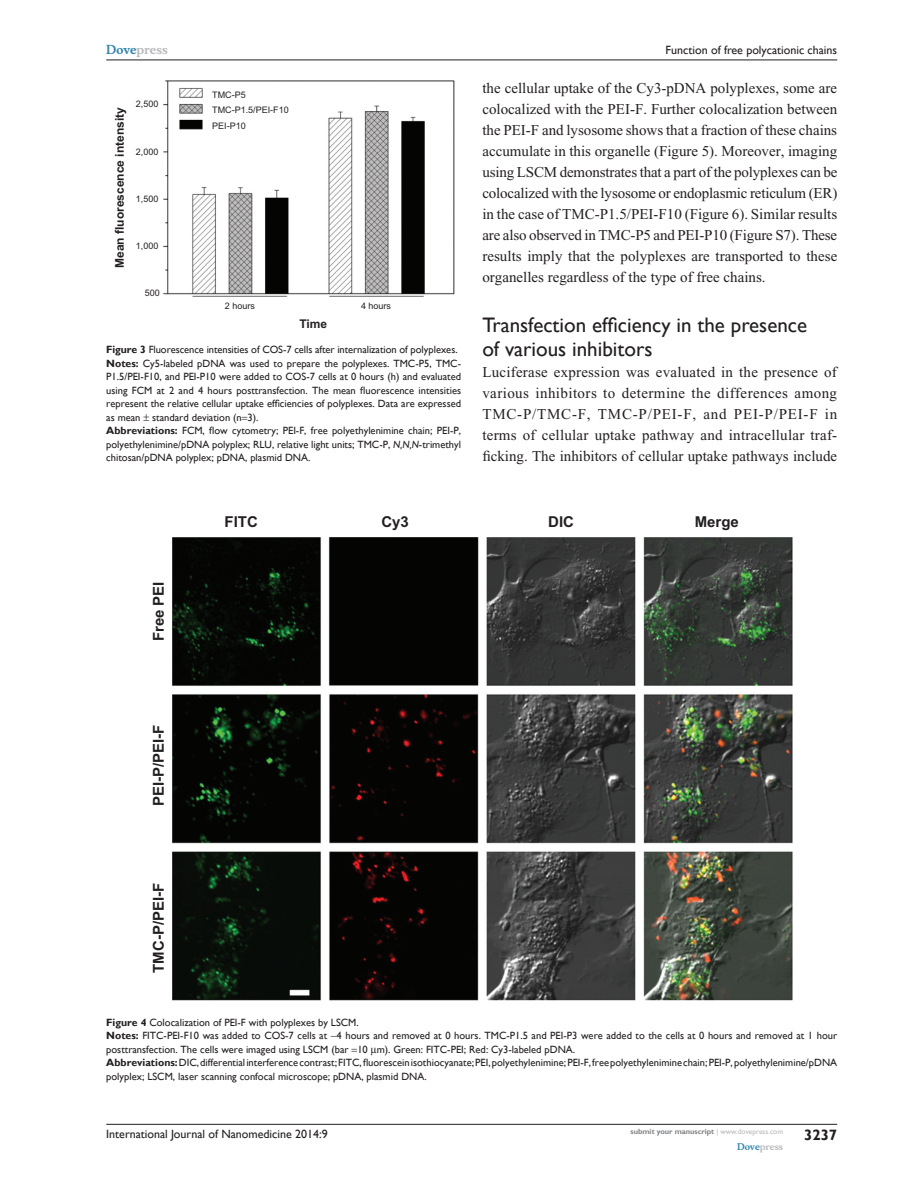
<style>
.page{position:relative;width:918px;height:1188px;background:#fff}
.page>*{position:absolute;margin:0;border:0;box-sizing:border-box;transform-origin:0 0}
.H2-2li{font:21px/24px "Gill Sans";color:#231f20}
.Tx{font:15px/21px "Times New Roman";color:#231f20;text-align:justify}
.TxF{font:15px/21px "Times New Roman";color:#231f20;text-align:justify}
.t1{font:700 15px "Arial";color:#231f20}
.t2{font:700 15px "Gill Sans";color:#231f20}
.t3{font:12px "Gill Sans";color:#231f20}
.t4{font:700 12px "Arial";color:#231f20}
.t5{font:700 12px "Musee";color:#b8b9bc}
.FC{font:10.5px/13.5px "Gill Sans";color:#231f20;text-align:justify}
.t6{font:9px "Arial";color:#231f20}
.t7{font:700 9px "Musee";color:#b8b9bc}
.t8{font:700 7.5px "Gill Sans";color:#808285}
.s1{color:#3485ae}
.s2{font-weight:700}
.s3{font-style:italic}
.s4{font-weight:400;color:#b8b9bc}
</style>
<div class="page">
<hr style="left:106px;top:1124px;width:731px;height:1px;background:#231f20">
<hr style="left:106px;top:60px;width:731px;height:1px;background:#231f20">
<img style="left:163px;top:81px;width:291px;height:216px">
<img style="left:172px;top:538px;width:620px;height:463px">
<p class="t5" style="left:106px;top:43px;width:63px"><span class="s1">Dove</span>press</p>
<p class="t4" style="left:112px;top:268px;width:162px;rotate:-90deg">Mean fluorescence intensity</p>
<p class="t6" style="left:136px;top:98px;width:24px">2,500</p>
<p class="t6" style="left:136px;top:146px;width:24px">2,000</p>
<p class="t6" style="left:136px;top:193px;width:24px">1,500</p>
<p class="t6" style="left:136px;top:240px;width:24px">1,000</p>
<p class="t6" style="left:145px;top:287px;width:17px">500</p>
<p class="t6" style="left:212px;top:89px;width:35px">TMC-P5</p>
<p class="t6" style="left:212px;top:120px;width:35px">PEI-P10</p>
<p class="t6" style="left:212px;top:104px;width:78px">TMC-P1.5/PEI-F10</p>
<p class="t6" style="left:225px;top:300px;width:32px">2 hours</p>
<p class="t4" style="left:299px;top:315px;width:29px">Time</p>
<p class="t6" style="left:361px;top:300px;width:32px">4 hours</p>
<p class="FC" style="left:106px;top:343px;width:353px"><span class="s2">Figure 3</span> Fluorescence intensities of COS-7 cells after internalization of polyplexes.</p>
<p class="FC" style="left:106px;top:357px;width:356px"><span class="s2">Notes:</span> Cy5-labeled pDNA was used to prepare the polyplexes. TMC-P5, TMC-P1.5/PEI-F10, and PEI-P10 were added to COS-7 cells at 0 hours (h) and evaluated using FCM at 2 and 4 hours posttransfection. The mean fluorescence intensities represent the relative cellular uptake efficiencies of polyplexes. Data are expressed as mean standard deviation (n 3).</p>
<p class="FC" style="left:106px;top:424px;width:356px"><span class="s2">Abbreviations:</span> FCM, flow cytometry; PEI-F, free polyethylenimine chain; PEI-P, polyethylenimine/pDNA polyplex; RLU, relative light units; TMC-P, <span class="s3">N,N,N</span>-trimethyl chitosan/pDNA polyplex; pDNA, plasmid DNA.</p>
<p class="t3" style="left:666px;top:43px;width:173px">Function of free polycationic chains</p>
<p class="Tx" style="left:482px;top:77px;width:357px">the cellular uptake of the Cy3-pDNA polyplexes, some are colocalized with the PEI-F. Further colocalization between the PEI-F and lysosome shows that a fraction of these chains accumulate in this organelle (Figure 5). Moreover, imaging using LSCM demonstrates that a part of the polyplexes can be colocalized with the lysosome or endoplasmic reticulum (ER) in the case of TMC-P1.5/PEI-F10 (Figure 6). Similar results are also observed in TMC-P5 and PEI-P10 (Figure S7). These results imply that the polyplexes are transported to these organelles regardless of the type of free chains.</p>
<p class="H2-2li" style="left:482px;top:313px;width:326px">Transfection efficiency in the presence of various inhibitors</p>
<p class="TxF" style="left:482px;top:361px;width:357px">Luciferase expression was evaluated in the presence of various inhibitors to determine the differences among TMC-P/TMC-F, TMC-P/PEI-F, and PEI-P/PEI-F in terms of cellular uptake pathway and intracellular traf&shy;ficking. The inhibitors of cellular uptake pathways include</p>
<p class="t1" style="left:149px;top:641px;width:62px;rotate:-90deg">Free PEI</p>
<p class="t1" style="left:149px;top:806px;width:83px;rotate:-90deg">PEI-P/PEI-F</p>
<p class="t1" style="left:149px;top:973px;width:92px;rotate:-90deg">TMC-P/PEI-F</p>
<p class="t1" style="left:225px;top:512px;width:35px">FITC</p>
<p class="t1" style="left:381px;top:512px;width:29px">Cy3</p>
<p class="t1" style="left:548px;top:512px;width:27px">DIC</p>
<p class="t1" style="left:695px;top:512px;width:46px">Merge</p>
<p class="FC" style="left:106px;top:1015px;width:254px"><span class="s2">Figure 4</span> Colocalization of PEI-F with polyplexes by LSC M.</p>
<p class="FC" style="left:106px;top:1029px;width:732px"><span class="s2">Notes:</span> FITC-PEI-F10 was added to COS-7 cells at 4 hours and removed at 0 hours. TMC-P1.5 and PEI-P3 were added to the cells at 0 hours and removed at 1 hour posttransfection. The cells were imaged using LSC M (bar 10 m). Green: FITC-PEI; Red: Cy3-labeled pDNA.</p>
<p class="FC" style="left:106px;top:1056px;width:732px"><span class="s2">Abbreviations:</span> DIC, differential interference contrast; FITC,fluorescein isothiocyanate; PEI, polyethylenimine; PEI-F, free polyethylenimine chain; PEI-P, polyethylenimine/pDNA polyplex; LSC M, laser scanning confocal microscope; pDNA, plasmid DNA.</p>
<p class="t3" style="left:106px;top:1127px;width:223px">International Journal of Nanomedicine 2014:9</p>
<p class="t8" style="left:631px;top:1127px;width:154px">submit your manuscript <span class="s4">| www.dovepress.com</span></p>
<p class="t7" style="left:737px;top:1141px;width:48px"><span class="s1">Dove</span>press</p>
<h2 class="t2" style="left:804px;top:1126px;width:35px">3237</h2>
</div>
